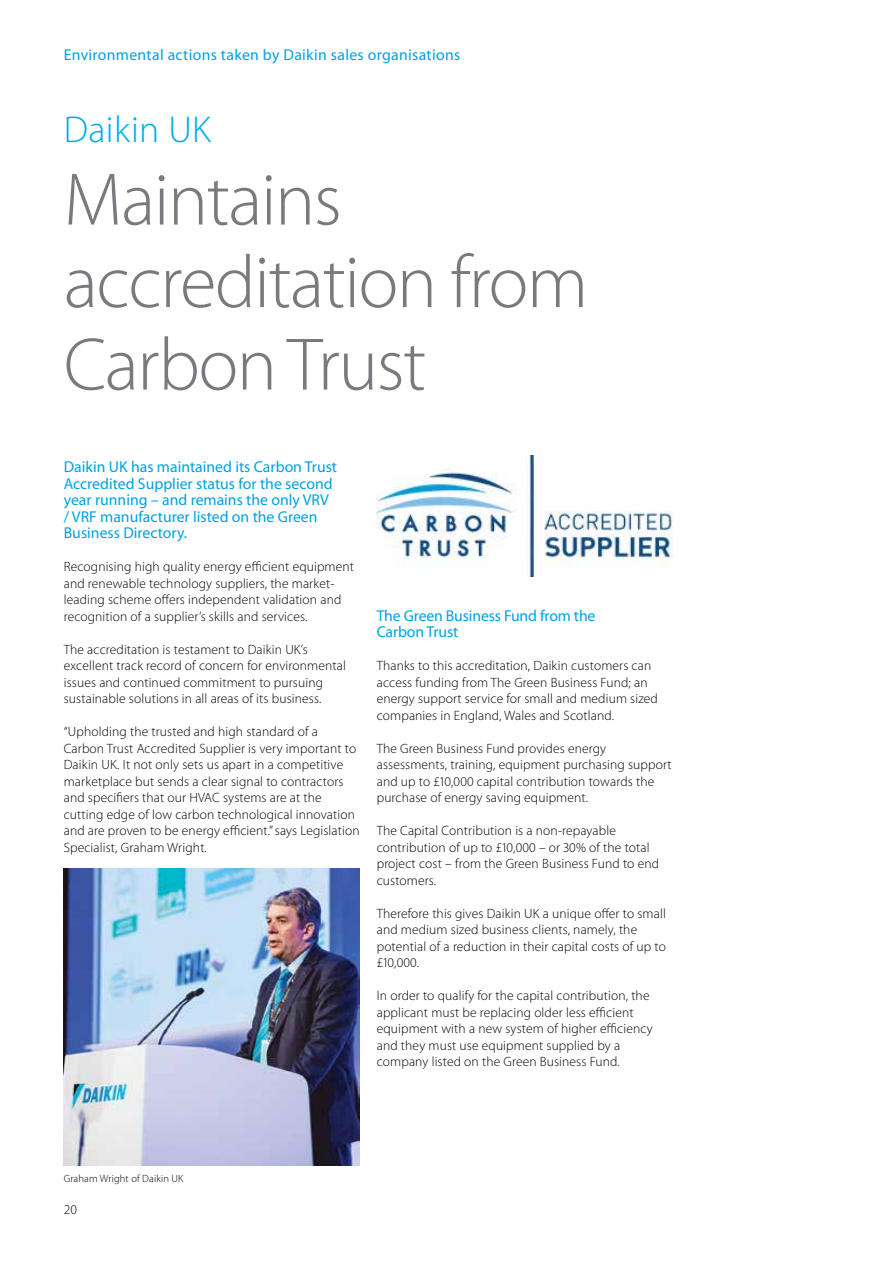
<style>
.page{position:relative;width:893px;height:1263px;background:#fff}
.page>*{position:absolute;margin:0;border:0;box-sizing:border-box;transform-origin:0 0}
.t1{font:300 75px/82.5px "Myriad Pro";letter-spacing:-.02em;color:#797a7d}
.t2{font:300 37.5px "Myriad Pro";letter-spacing:.01em;color:#00ade8}
.t3{font:15.75px/16.5px "Myriad Pro";color:#00a1e4}
.t4{font:15.75px "Myriad Pro";letter-spacing:.02em;color:#00a1e4}
.t5{font:300 13.5px/16.5px "Myriad Pro";letter-spacing:.01em;color:#000}
.t6{font:300 10.5px "Myriad Pro";letter-spacing:.01em;color:#000}
</style>
<div class="page">
<img style="left:64px;top:868px;width:296px;height:297px">
<img style="left:377px;top:456px;width:296px;height:121px">
<p class="t4" style="left:64px;top:45px;width:398px">Environmental actions taken by Daikin sales organisations</p>
<h2 class="t2" style="left:64px;top:107px;width:149px">Daikin UK</h2>
<h1 class="t1" style="left:64px;top:158px;width:526px">Maintains accreditation from<br>Carbon Trust</h1>
<p class="t3" style="left:64px;top:458px;width:275px">Daikin UK has maintained its Carbon Trust Accredited Supplier status for the second year running – and remains the only VRV / VRF manufacturer listed on the Green Business Directory.</p>
<p class="t5" style="left:64px;top:558px;width:292px">Recognising high quality energy efficient equipment and renewable technology suppliers, the market&shy;leading scheme offers independent validation and recognition of a supplier’s skills and services.</p>
<p class="t5" style="left:64px;top:641px;width:284px">The accreditation is testament to Daikin UK’s excellent track record of concern for environmental issues and continued commitment to pursuing sustainable solutions in all areas of its business.</p>
<p class="t5" style="left:64px;top:723px;width:297px">“Upholding the trusted and high standard of a Carbon Trust Accredited Supplier is very important to Daikin UK. It not only sets us apart in a competitive marketplace but sends a clear signal to contractors and specifiers that our HVAC systems are at the cutting edge of low carbon technological innovation and are proven to be energy efficient.” says Legislation Specialist, Graham Wright.</p>
<p class="t3" style="left:377px;top:607px;width:220px">The Green Business Fund from the<br>Carbon Trust</p>
<p class="t5" style="left:377px;top:657px;width:283px">Thanks to this accreditation, Daikin customers can access funding from The Green Business Fund; an energy support service for small and medium sized companies in England, Wales and Scotland.</p>
<p class="t5" style="left:377px;top:740px;width:296px">The Green Business Fund provides energy assessments, training, equipment purchasing support and up to £10,000 capital contribution towards the purchase of energy saving equipment.</p>
<p class="t5" style="left:377px;top:822px;width:284px">The Capital Contribution is a non-repayable contribution of up to £10,000 – or 30% of the total project cost – from the Green Business Fund to end customers.</p>
<p class="t5" style="left:377px;top:905px;width:291px">Therefore this gives Daikin UK a unique offer to small and medium sized business clients, namely, the potential of a reduction in their capital costs of up to £10,000.</p>
<p class="t5" style="left:377px;top:987px;width:278px">In order to qualify for the capital contribution, the applicant must be replacing older less efficient equipment with a new system of higher efficiency and they must use equipment supplied by a company listed on the Green Business Fund.</p>
<p class="t6" style="left:64px;top:1172px;width:121px">Graham Wright of Daikin UK</p>
<p class="t5" style="left:64px;top:1201px;width:15px">20</p>
</div>
